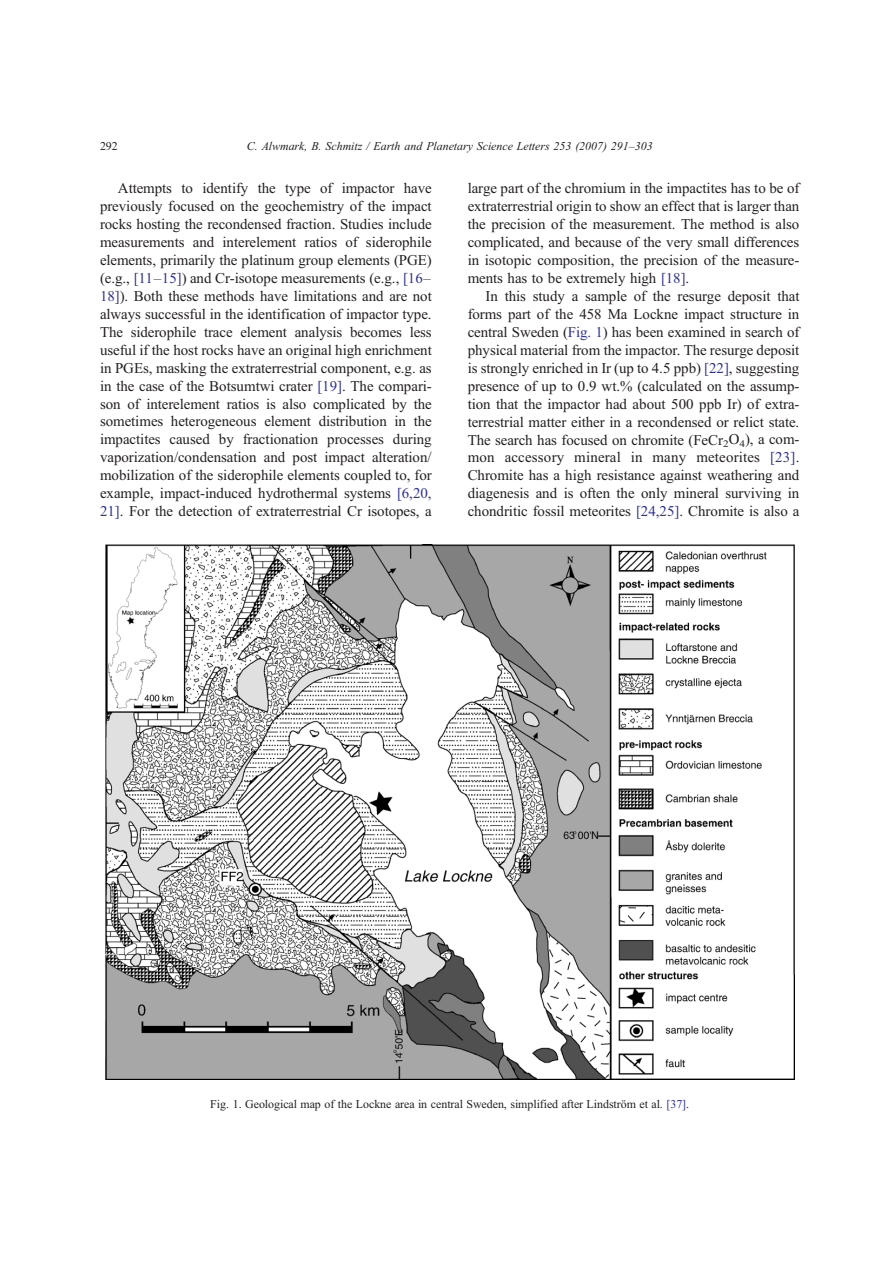
<style>
.page{position:relative;width:893px;height:1263px;background:#fff}
.page>*{position:absolute;margin:0;border:0;box-sizing:border-box;transform-origin:0 0}
.t1{font:15px/18px "Adv TT6120 e 2 aa";color:#231f20;text-align:justify}
.t2{font:12px "Adv TT6120 e 2 aa";color:#231f20}
.t3{font:12px "Adv TT50 a 2 f 13 e.I";color:#231f20}
.s1{font-style:inherit}
.s2{color:#2e3092}
</style>
<div class="page">
<img style="left:105px;top:544px;width:689px;height:535px">
<p class="t2" style="left:100px;top:142px;width:19px">292</p>
<p class="t3" style="left:247px;top:142px;width:407px">C. Alwmark, B. Schmitz / Earth and Planetary Science Letters 253 (2007) 291<span class="s1">–</span>303</p>
<p class="t1" style="left:100px;top:181px;width:333px;text-indent:18px">Attempts to identify the type of impactor have previously focused on the geochemistry of the impact rocks hosting the recondensed fraction. Studies include measurements and interelement ratios of siderophile elements, primarily the platinum group elements (PGE) (e.g., <span class="s2">[11</span><span class="s2">–</span><span class="s2">15]</span>) and Cr-isotope measurements (e.g., <span class="s2">[16</span><span class="s2">– </span><span class="s2">18]</span>). Both these methods have limitations and are not always successful in the identification of impactor type.<br>The siderophile trace element analysis becomes less useful if the host rocks have an original high enrichment in PGEs, masking the extraterrestrial component, e.g. as in the case of the Botsumtwi crater <span class="s2">[19]</span>. The compari&shy;son of interelement ratios is also complicated by the sometimes heterogeneous element distribution in the impactites caused by fractionation processes during vaporization/condensation and post impact alteration/ mobilization of the siderophile elements coupled to, for example, impact-induced hydrothermal systems <span class="s2">[6,20, 21]</span>. For the detection of extraterrestrial Cr isotopes, a</p>
<p class="t1" style="left:468px;top:181px;width:333px">large part of the chromium in the impactites has to be of extraterrestrial origin to show an effect that is larger than the precision of the measurement. The method is also complicated, and because of the very small differences in isotopic composition, the precision of the measure&shy;ments has to be extremely high <span class="s2">[18]</span>.</p>
<p class="t1" style="left:468px;top:288px;width:333px;text-indent:18px">In this study a sample of the resurge deposit that forms part of the 458 Ma Lockne impact structure in central Sweden (<span class="s2">Fig. 1</span>) has been examined in search of physical material from the impactor. The resurge deposit is strongly enriched in Ir (up to 4.5 ppb) <span class="s2">[22]</span>, suggesting presence of up to 0.9 wt.% (calculated on the assump&shy;tion that the impactor had about 500 ppb Ir) of extra&shy;terrestrial matter either in a recondensed or relict state.<br>The search has focused on chromite (FeCr<sub>2</sub>O<sub>4</sub>), a com&shy;mon accessory mineral in many meteorites <span class="s2">[23]</span>.<br>Chromite has a high resistance against weathering and diagenesis and is often the only mineral surviving in chondritic fossil meteorites <span class="s2">[24,25]</span>. Chromite is also a</p>
<p class="t2" style="left:210px;top:1099px;width:480px">Fig. 1. Geological map of the Lockne area in central Sweden, simplified after Lindström et al. <span class="s2">[37]</span>.</p>
</div>
